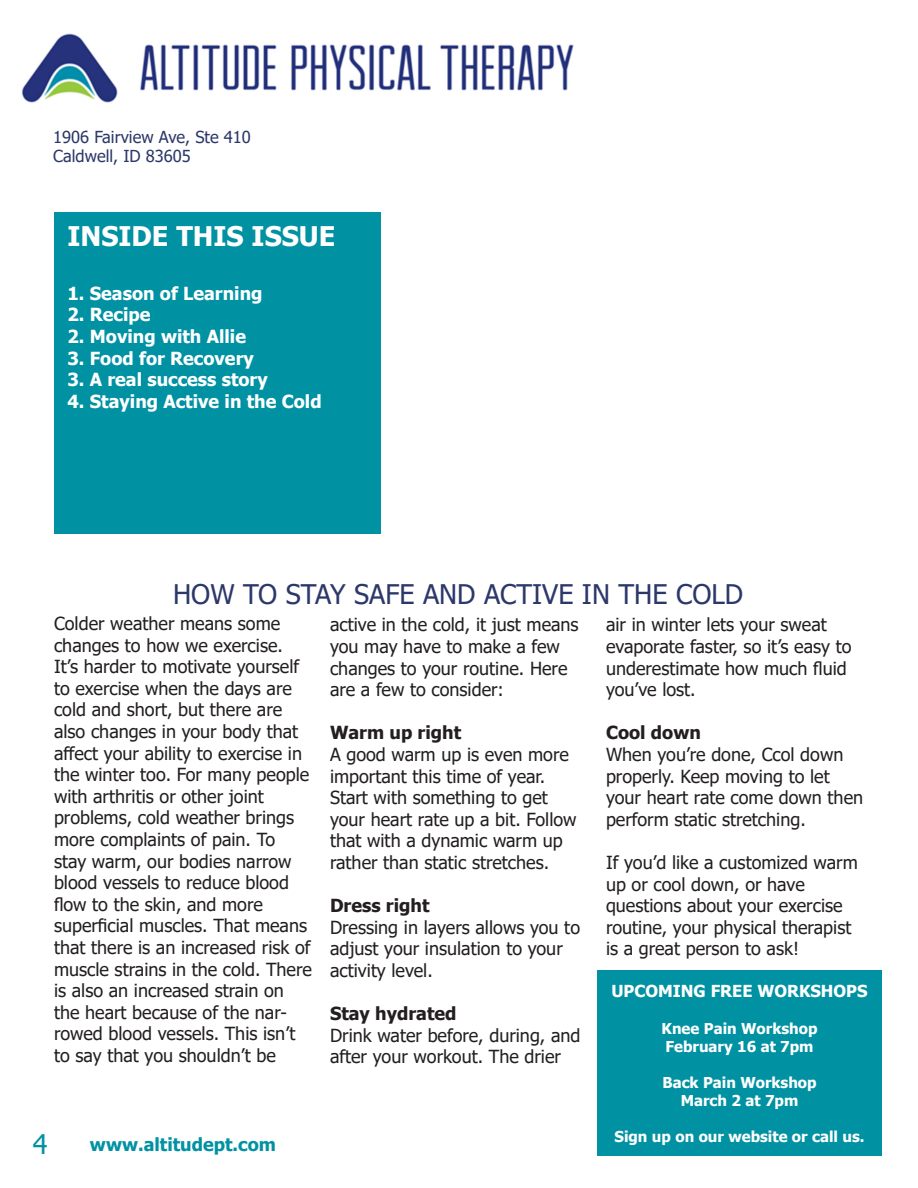
<style>
.page{position:relative;width:918px;height:1188px;background:#fff}
.page>*{position:absolute;margin:0;border:0;box-sizing:border-box;transform-origin:0 0}
.t1{font:27px "Tahoma";color:#2c3869}
.t2{font:700 27px "Tahoma";color:#fff}
.t3{font:27px "Tahoma";color:#0092a3}
.t4{font:18px/21.6px "Tahoma";color:#231f20}
.t5{font:700 18px "Tahoma";color:#fff}
.t6{font:700 18px "Tahoma";color:#231f20}
.t7{font:700 18px "Tahoma";color:#0092a3}
.t8{font:16.5px "Tahoma";color:#2c3869}
.t9{font:700 16.5px "Tahoma";color:#fff}
.t10{font:700 15px "Tahoma";color:#fff}
</style>
<div class="page">
<div style="left:54px;top:212px;width:327px;height:322px;background:#0092a3"></div>
<img style="left:21px;top:33px;width:553px;height:70px">
<div style="left:597px;top:970px;width:285px;height:186px;background:#0092a3"></div>
<p class="t8" style="left:53px;top:126px;width:199px">1906 Fairview Ave, Ste 410</p>
<p class="t8" style="left:53px;top:145px;width:139px">Caldwell, ID 83605</p>
<p class="t2" style="left:68px;top:217px;width:269px">INSIDE THIS ISSUE</p>
<p class="t5" style="left:68px;top:281px;width:197px">1. Season of Learning</p>
<p class="t5" style="left:68px;top:302px;width:85px">2. Recipe</p>
<p class="t5" style="left:68px;top:324px;width:180px">2. Moving with Allie</p>
<p class="t5" style="left:68px;top:345px;width:188px">3. Food for Recovery</p>
<p class="t5" style="left:68px;top:367px;width:202px">3. A real success story</p>
<p class="t5" style="left:68px;top:389px;width:256px">4. Staying Active in the Cold</p>
<p class="t1" style="left:173px;top:576px;width:572px">HOW TO STAY SAFE AND ACTIVE IN THE COLD</p>
<p class="t4" style="left:54px;top:614px;width:257px">Colder weather means some changes to how we exercise.<br>It’s harder to motivate yourself to exercise when the days are cold and short, but there are also changes in your body that affect your ability to exercise in the winter too. For many people with arthritis or other joint</p>
<p class="t4" style="left:54px;top:808px;width:259px">problems, cold weather brings more complaints of pain. To<br>stay warm, our bodies narrow blood vessels to reduce blood flow to the skin, and more superficial muscles. That means that there is an increased risk of muscle strains in the cold. There is also an increased strain on the heart because of the nar&shy;rowed blood vessels. This isn’t to say that you shouldn’t be</p>
<p class="t4" style="left:330px;top:615px;width:250px">active in the cold, it just means you may have to make a few changes to your routine. Here are a few to consider:</p>
<p class="t6" style="left:330px;top:720px;width:133px">Warm up right</p>
<p class="t4" style="left:330px;top:745px;width:248px">A good warm up is even more important this time of year.<br>Start with something to get your heart rate up a bit. Follow that with a dynamic warm up rather than static stretches.</p>
<p class="t6" style="left:330px;top:893px;width:101px">Dress right</p>
<p class="t4" style="left:330px;top:918px;width:252px">Dressing in layers allows you to adjust your insulation to your activity level.</p>
<p class="t6" style="left:330px;top:1001px;width:128px">Stay hydrated</p>
<p class="t4" style="left:330px;top:1026px;width:252px">Drink water before, during, and after your workout. The drier</p>
<p class="t3" style="left:33px;top:1127px;width:16px">4</p>
<p class="t7" style="left:90px;top:1132px;width:188px">www.altitudept.com</p>
<p class="t4" style="left:606px;top:615px;width:247px">air in winter lets your sweat evaporate faster, so it’s easy to underestimate how much fluid you’ve lost.</p>
<p class="t6" style="left:606px;top:720px;width:96px">Cool down</p>
<p class="t4" style="left:606px;top:745px;width:259px">When you’re done, Ccol down properly. Keep moving to let your heart rate come down then perform static stretching.</p>
<p class="t4" style="left:606px;top:853px;width:253px">If you’d like a customized warm up or cool down, or have</p>
<p class="t4" style="left:606px;top:896px;width:247px">questions about your exercise routine, your physical therapist is a great person to ask!</p>
<p class="t9" style="left:611px;top:979px;width:258px">UPCOMING FREE WORKSHOPS</p>
<p class="t10" style="left:662px;top:1018px;width:157px">Knee Pain Workshop</p>
<p class="t10" style="left:665px;top:1036px;width:150px">February 16 at 7pm</p>
<p class="t10" style="left:662px;top:1072px;width:156px">Back Pain Workshop</p>
<p class="t10" style="left:681px;top:1090px;width:119px">March 2 at 7pm</p>
<p class="t10" style="left:615px;top:1126px;width:251px">Sign up on our website or call us.</p>
</div>
